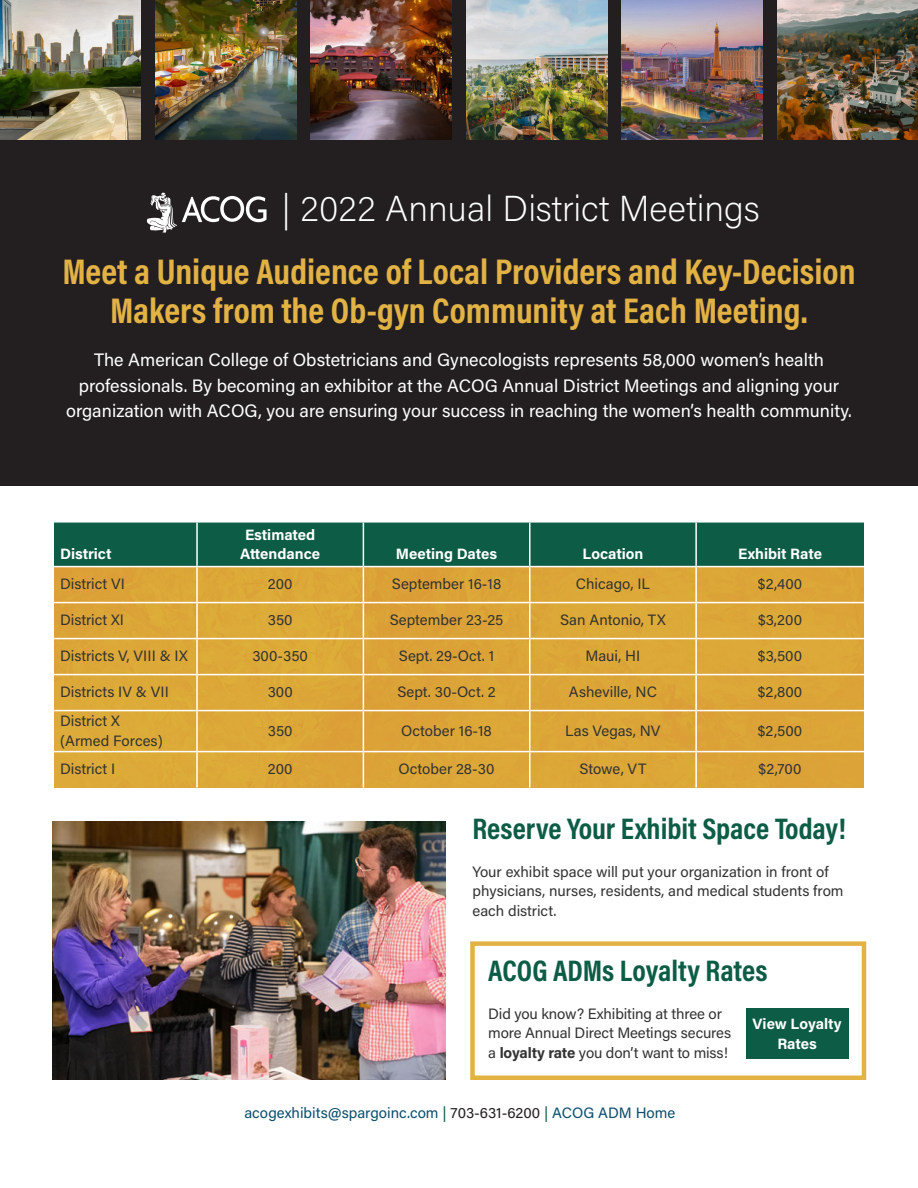
<style>
.page{position:relative;width:918px;height:1188px;background:#fff}
.page>*{position:absolute;margin:0;border:0;box-sizing:border-box;transform-origin:0 0}
.Theme_Head{font:700 36px/39px "Acumin Pro Cond";color:#e3b245;text-align:center}
.t1{font:200 36px "Acumin Pro";color:#fff}
.Theme_Head-2{font:700 30px "Acumin Pro Cond";color:#0d5c46}
.t2{font:18px/25.5px "Acumin Pro";color:#fff;text-align:center}
.t3{font:15px/19.5px "Acumin Pro";color:#323332}
.t4{font:700 15px/19.5px "Acumin Pro";color:#fff;text-align:center}
.t5{font:15px "Acumin Pro";color:#0c4e6c}
.s1{font-weight:700}
.s2{color:#0d5c46}
.s3{color:#231f20}
</style>
<div class="page">
<img style="left:54px;top:567px;width:810px;height:221px">
<div style="left:0;top:0;width:918px;height:486px;background:#231f20"></div>
<div style="left:54px;top:523px;width:810px;height:43px;background:#0d5c46"></div>
<hr style="left:196px;top:523px;width:2px;height:43px;background:#fff">
<hr style="left:363px;top:523px;width:1px;height:43px;background:#fff">
<hr style="left:529px;top:523px;width:2px;height:43px;background:#fff">
<hr style="left:695px;top:523px;width:2px;height:43px;background:#fff">
<hr style="left:196px;top:567px;width:2px;height:35px;background:#fff">
<hr style="left:363px;top:567px;width:1px;height:35px;background:#fff">
<hr style="left:529px;top:567px;width:2px;height:35px;background:#fff">
<hr style="left:695px;top:567px;width:2px;height:35px;background:#fff">
<hr style="left:54px;top:602px;width:143px;height:1px;background:#fff">
<hr style="left:197px;top:602px;width:166px;height:1px;background:#fff">
<hr style="left:196px;top:603px;width:2px;height:35px;background:#fff">
<hr style="left:363px;top:602px;width:167px;height:1px;background:#fff">
<hr style="left:363px;top:603px;width:1px;height:35px;background:#fff">
<hr style="left:530px;top:602px;width:166px;height:1px;background:#fff">
<hr style="left:529px;top:603px;width:2px;height:35px;background:#fff">
<hr style="left:696px;top:602px;width:168px;height:1px;background:#fff">
<hr style="left:695px;top:603px;width:2px;height:35px;background:#fff">
<hr style="left:54px;top:638px;width:143px;height:1px;background:#fff">
<hr style="left:197px;top:638px;width:166px;height:1px;background:#fff">
<hr style="left:196px;top:639px;width:2px;height:35px;background:#fff">
<hr style="left:363px;top:638px;width:167px;height:1px;background:#fff">
<hr style="left:363px;top:639px;width:1px;height:35px;background:#fff">
<hr style="left:530px;top:638px;width:166px;height:1px;background:#fff">
<hr style="left:529px;top:639px;width:2px;height:35px;background:#fff">
<hr style="left:696px;top:638px;width:168px;height:1px;background:#fff">
<hr style="left:695px;top:639px;width:2px;height:35px;background:#fff">
<hr style="left:54px;top:674px;width:143px;height:1px;background:#fff">
<hr style="left:197px;top:674px;width:166px;height:1px;background:#fff">
<hr style="left:196px;top:675px;width:2px;height:35px;background:#fff">
<hr style="left:363px;top:674px;width:167px;height:1px;background:#fff">
<hr style="left:363px;top:675px;width:1px;height:35px;background:#fff">
<hr style="left:530px;top:674px;width:166px;height:1px;background:#fff">
<hr style="left:529px;top:675px;width:2px;height:35px;background:#fff">
<hr style="left:696px;top:674px;width:168px;height:1px;background:#fff">
<hr style="left:695px;top:675px;width:2px;height:35px;background:#fff">
<hr style="left:54px;top:710px;width:143px;height:1px;background:#fff">
<hr style="left:197px;top:710px;width:166px;height:1px;background:#fff">
<hr style="left:196px;top:711px;width:2px;height:40px;background:#fff">
<hr style="left:363px;top:710px;width:167px;height:1px;background:#fff">
<hr style="left:363px;top:711px;width:1px;height:40px;background:#fff">
<hr style="left:530px;top:710px;width:166px;height:1px;background:#fff">
<hr style="left:529px;top:711px;width:2px;height:40px;background:#fff">
<hr style="left:696px;top:710px;width:168px;height:1px;background:#fff">
<hr style="left:695px;top:711px;width:2px;height:40px;background:#fff">
<hr style="left:54px;top:751px;width:143px;height:1px;background:#fff">
<hr style="left:197px;top:751px;width:166px;height:1px;background:#fff">
<hr style="left:196px;top:752px;width:2px;height:36px;background:#fff">
<hr style="left:363px;top:751px;width:167px;height:1px;background:#fff">
<hr style="left:363px;top:752px;width:1px;height:36px;background:#fff">
<hr style="left:530px;top:751px;width:166px;height:1px;background:#fff">
<hr style="left:529px;top:752px;width:2px;height:36px;background:#fff">
<hr style="left:696px;top:751px;width:168px;height:1px;background:#fff">
<hr style="left:695px;top:752px;width:2px;height:36px;background:#fff">
<img style="left:0;top:0;width:141px;height:139px">
<img style="left:311px;top:0;width:141px;height:139px">
<img style="left:155px;top:0;width:141px;height:139px">
<img style="left:622px;top:0;width:141px;height:139px">
<img style="left:466px;top:0;width:141px;height:139px">
<img style="left:777px;top:0;width:141px;height:139px">
<svg style="left:147px;top:192px;width:120px;height:41px"></svg>
<img style="left:52px;top:822px;width:394px;height:258px">
<div style="left:470px;top:941px;width:396px;height:139px;border:4px solid #e3b245"></div>
<div style="left:746px;top:1008px;width:102px;height:51px;background:#0d5c46"></div>
<p class="t1" style="left:282px;top:184px;width:480px">| 2022 Annual District Meetings</p>
<p class="Theme_Head" style="left:62px;top:251px;width:795px">Meet a Unique Audience of Local Providers and Key-Decision<br>Makers from the Ob-gyn Community at Each Meeting.</p>
<p class="t2" style="left:66px;top:347px;width:787px">The American College of Obstetricians and Gynecologists represents 58,000 women’s health professionals. By becoming an exhibitor at the ACOG Annual District Meetings and aligning your organization with ACOG, you are ensuring your success in reaching the women’s health community.</p>
<p class="t4" style="left:60px;top:543px;width:53px">District</p>
<p class="t4" style="left:240px;top:524px;width:81px">Estimated<br>Attendance</p>
<p class="t4" style="left:396px;top:543px;width:103px">Meeting Dates</p>
<p class="t4" style="left:582px;top:543px;width:62px">Location</p>
<p class="t4" style="left:738px;top:543px;width:86px">Exhibit Rate</p>
<p class="t3" style="left:60px;top:574px;width:66px">District VI</p>
<p class="t3" style="left:268px;top:574px;width:26px">200</p>
<p class="t3" style="left:392px;top:574px;width:111px">September 16-18</p>
<p class="t3" style="left:576px;top:574px;width:76px">Chicago, IL</p>
<p class="t3" style="left:758px;top:574px;width:46px">$2,400</p>
<p class="t3" style="left:60px;top:610px;width:66px">District XI</p>
<p class="t3" style="left:268px;top:610px;width:26px">350</p>
<p class="t3" style="left:390px;top:610px;width:115px">September 23-25</p>
<p class="t3" style="left:560px;top:610px;width:107px">San Antonio, TX</p>
<p class="t3" style="left:758px;top:610px;width:46px">$3,200</p>
<p class="t3" style="left:60px;top:646px;width:129px">Districts V, VIII &amp; IX</p>
<p class="t3" style="left:252px;top:646px;width:57px">300-350</p>
<p class="t3" style="left:399px;top:646px;width:97px">Sept. 29-Oct. 1</p>
<p class="t3" style="left:586px;top:646px;width:56px">Maui, HI</p>
<p class="t3" style="left:758px;top:646px;width:46px">$3,500</p>
<p class="t3" style="left:60px;top:682px;width:110px">Districts IV &amp; VII</p>
<p class="t3" style="left:268px;top:682px;width:27px">300</p>
<p class="t3" style="left:397px;top:682px;width:100px">Sept. 30-Oct. 2</p>
<p class="t3" style="left:569px;top:682px;width:90px">Asheville, NC</p>
<p class="t3" style="left:758px;top:682px;width:46px">$2,800</p>
<p class="t3" style="left:60px;top:711px;width:104px">District X (Armed Forces)</p>
<p class="t3" style="left:268px;top:720px;width:26px">350</p>
<p class="t3" style="left:401px;top:720px;width:92px">October 16-18</p>
<p class="t3" style="left:565px;top:720px;width:97px">Las Vegas, NV</p>
<p class="t3" style="left:758px;top:720px;width:46px">$2,500</p>
<p class="t3" style="left:60px;top:759px;width:57px">District I</p>
<p class="t3" style="left:268px;top:759px;width:26px">200</p>
<p class="t3" style="left:399px;top:759px;width:97px">October 28-30</p>
<p class="t3" style="left:579px;top:759px;width:69px">Stowe, VT</p>
<p class="t3" style="left:759px;top:759px;width:44px">$2,700</p>
<p class="Theme_Head-2" style="left:472px;top:809px;width:375px">Reserve Your Exhibit Space Today!</p>
<p class="t3" style="left:472px;top:861px;width:373px">Your exhibit space will put your organization in front of physicians, nurses, residents, and medical students from each district.</p>
<p class="Theme_Head-2" style="left:488px;top:951px;width:281px">ACOG ADMs Loyalty Rates</p>
<p class="t3" style="left:488px;top:1003px;width:244px">Did you know? Exhibiting at three or more Annual Direct Meetings secures a <span class="s1">loyalty rate</span> you don’t want to miss!</p>
<p class="t4" style="left:753px;top:1014px;width:91px">View Loyalty<br>Rates</p>
<p class="t5" style="left:244px;top:1102px;width:433px">acogexhibits@spargoinc.com <span class="s2">|</span> <span class="s3">703-631-6200</span> <span class="s2">|</span> ACOG ADM Home</p>
</div>
